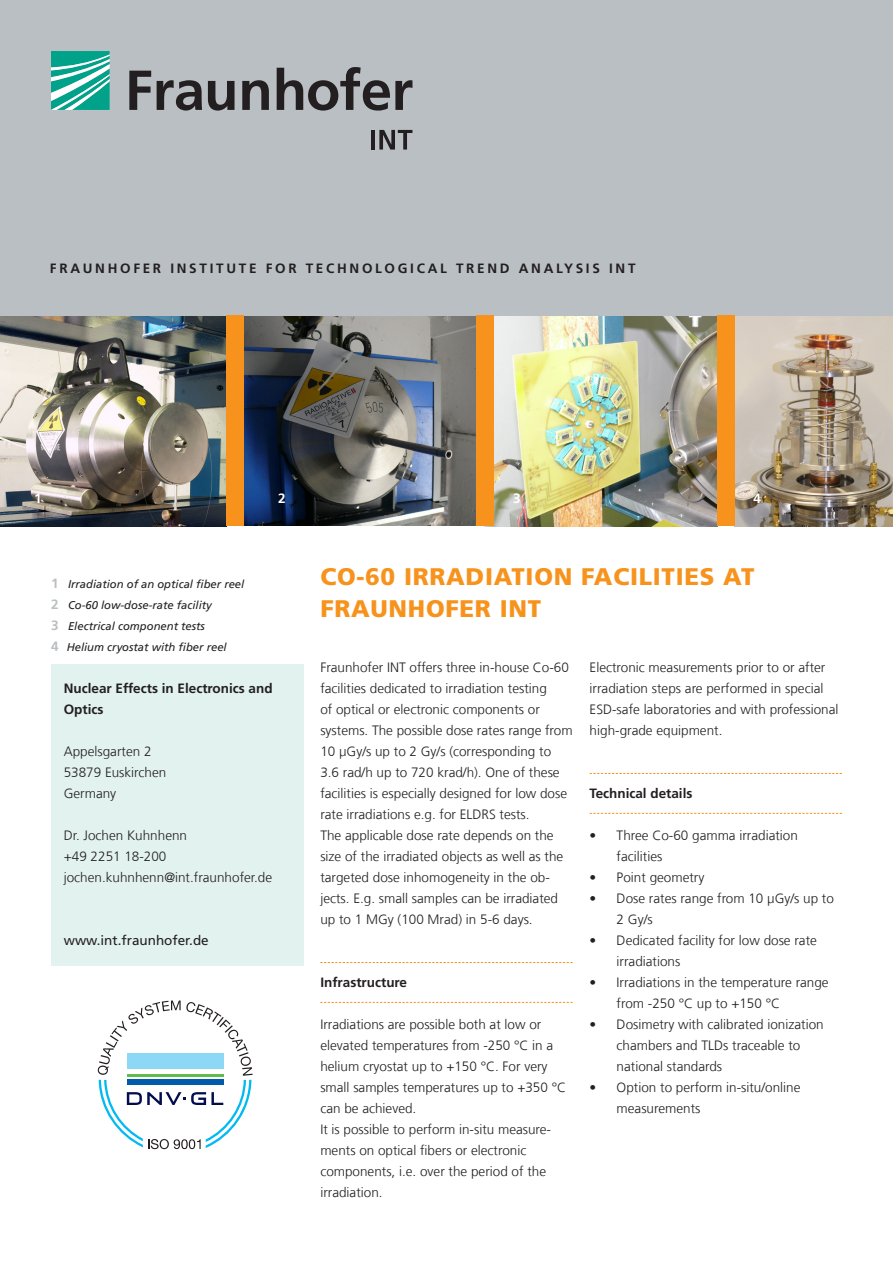
<style>
.page{position:relative;width:893px;height:1263px;background:#fff}
.page>*{position:absolute;margin:0;border:0;box-sizing:border-box;transform-origin:0 0}
._00_Titel{font:900 24px "Frutiger LT Com";letter-spacing:.03em;color:#f7931d}
._06_Fließtext{font:300 13.5px/21px "Frutiger LT Com";color:#231f20}
._10_Institutsname{font:700 13.5px "Frutiger LT Com";letter-spacing:.2em;color:#231f20}
._07_Zwischenüberschr{font:700 13.5px/21px "Frutiger LT Com";color:#231f20}
._11_Zwischenüberschr{font:700 13.5px "Frutiger LT Com";color:#231f20}
._06_Fließtext-2{font:13.5px "Frutiger LT Com";color:#231f20}
.t1{font:700 13.5px "Frutiger LT Com";color:#fff}
._05_Marginalie_Bildu{font:italic 11.25px "Frutiger LT Com";color:#231f20}
.s1{font-weight:700;font-style:normal;font-size:13.5px;color:#babfc3}
</style>
<div class="page">
<img style="left:0;top:315px;width:227px;height:211px">
<img style="left:244px;top:315px;width:232px;height:211px">
<img style="left:493px;top:315px;width:224px;height:211px">
<img style="left:734px;top:315px;width:159px;height:211px">
<div style="left:0;top:0;width:893px;height:315px;background:#babfc3"></div>
<svg style="left:320px;top:962px;width:253px;height:1px"></svg>
<svg style="left:320px;top:1002px;width:253px;height:1px"></svg>
<svg style="left:590px;top:773px;width:252px;height:1px"></svg>
<svg style="left:590px;top:813px;width:252px;height:1px"></svg>
<div style="left:51px;top:664px;width:252px;height:302px;background:#e2f2ef"></div>
<svg style="left:51px;top:51px;width:59px;height:59px;background:#4bbcab"></svg>
<svg style="left:129px;top:67px;width:283px;height:44px"></svg>
<hr style="left:371px;top:130px;width:3px;height:20px;background:#231f20">
<svg style="left:379px;top:130px;width:33px;height:20px"></svg>
<svg style="left:97px;top:1000px;width:156px;height:149px"></svg>
<div style="left:227px;top:315px;width:17px;height:211px;background:#f7931d"></div>
<div style="left:476px;top:315px;width:17px;height:211px;background:#f7931d"></div>
<div style="left:717px;top:315px;width:17px;height:211px;background:#f7931d"></div>
<p class="_10_Institutsname" style="left:50px;top:260px;width:587px">FRAUNHOFER INSTITUTE FOR TECHNOLOGICAL TREND ANALYSIS INT</p>
<p class="t1" style="left:34px;top:491px;width:9px">1</p>
<p class="t1" style="left:278px;top:491px;width:9px">2</p>
<p class="t1" style="left:513px;top:491px;width:9px">3</p>
<p class="t1" style="left:753px;top:491px;width:9px">4</p>
<p class="_05_Marginalie_Bildu" style="left:51px;top:578px;width:195px"><span class="s1">1</span> Irradiation of an optical fiber reel</p>
<p class="_05_Marginalie_Bildu" style="left:51px;top:599px;width:162px"><span class="s1">2</span> Co-60 low-dose-rate facility</p>
<p class="_05_Marginalie_Bildu" style="left:51px;top:620px;width:155px"><span class="s1">3</span> Electrical component tests</p>
<p class="_05_Marginalie_Bildu" style="left:51px;top:641px;width:177px"><span class="s1">4</span> Helium cryostat with fiber reel</p>
<p class="_07_Zwischenüberschr" style="left:64px;top:678px;width:210px">Nuclear Effects in Electronics and<br>Optics</p>
<p class="_06_Fließtext" style="left:64px;top:741px;width:89px">Appelsgarten 2</p>
<p class="_06_Fließtext" style="left:64px;top:762px;width:104px">53879 Euskirchen</p>
<p class="_06_Fließtext" style="left:64px;top:783px;width:54px">Germany</p>
<p class="_06_Fließtext" style="left:64px;top:825px;width:125px">Dr. Jochen Kuhnhenn</p>
<p class="_06_Fließtext" style="left:64px;top:846px;width:104px">+49 2251 18-200</p>
<p class="_06_Fließtext" style="left:64px;top:867px;width:210px">jochen.kuhnhenn@int.fraunhofer.de</p>
<p class="_06_Fließtext-2" style="left:64px;top:932px;width:147px">www.int.fraunhofer.de</p>
<p class="_00_Titel" style="left:320px;top:562px;width:435px">CO-60 IRRADIATION FACILITIES AT</p>
<p class="_00_Titel" style="left:320px;top:594px;width:222px">FRAUNHOFER INT</p>
<p class="_06_Fließtext" style="left:320px;top:657px;width:254px">Fraunhofer INT offers three in-house Co-60 facilities dedicated to irradiation testing<br>of optical or electronic components or systems. The possible dose rates range from 10 µGy/s up to 2 Gy/s (corresponding to 3.6 rad/h up to 720 krad/h). One of these facilities is especially designed for low dose rate irradiations e.g. for ELDRS tests.</p>
<p class="_06_Fließtext" style="left:320px;top:825px;width:245px">The applicable dose rate depends on the size of the irradiated objects as well as the targeted dose inhomogeneity in the ob&shy;jects. E.g. small samples can be irradiated up to 1 MGy (100 Mrad) in 5-6 days.</p>
<p class="_11_Zwischenüberschr" style="left:320px;top:974px;width:88px">Infrastructure</p>
<p class="_06_Fließtext" style="left:320px;top:1014px;width:247px">Irradiations are possible both at low or elevated temperatures from -250 °C in a helium cryostat up to +150 °C. For very small samples temperatures up to +350 °C can be achieved.</p>
<p class="_06_Fließtext" style="left:320px;top:1119px;width:232px">It is possible to perform in-situ measure&shy;ments on optical fibers or electronic components, i.e. over the period of the irradiation.</p>
<p class="_06_Fließtext" style="left:590px;top:657px;width:250px">Electronic measurements prior to or after irradiation steps are performed in special ESD-safe laboratories and with professional high-grade equipment.</p>
<p class="_11_Zwischenüberschr" style="left:590px;top:785px;width:104px">Technical details</p>
<p class="_06_Fließtext" style="left:617px;top:825px;width:183px;text-indent:-27px">• Three Co-60 gamma irradiation facilities</p>
<p class="_06_Fließtext" style="left:590px;top:867px;width:116px">• Point geometry</p>
<p class="_06_Fließtext" style="left:617px;top:888px;width:219px;text-indent:-27px">• Dose rates range from 10 µGy/s up to<br>2 Gy/s</p>
<p class="_06_Fließtext" style="left:617px;top:930px;width:202px;text-indent:-27px">• Dedicated facility for low dose rate irradiations</p>
<p class="_06_Fließtext" style="left:617px;top:972px;width:214px;text-indent:-27px">• Irradiations in the temperature range from -250 °C up to +150 °C</p>
<p class="_06_Fließtext" style="left:617px;top:1014px;width:208px;text-indent:-27px">• Dosimetry with calibrated ionization chambers and TLDs traceable to national standards</p>
<p class="_06_Fließtext" style="left:617px;top:1077px;width:185px;text-indent:-27px">• Option to perform in-situ/online measurements</p>
</div>
